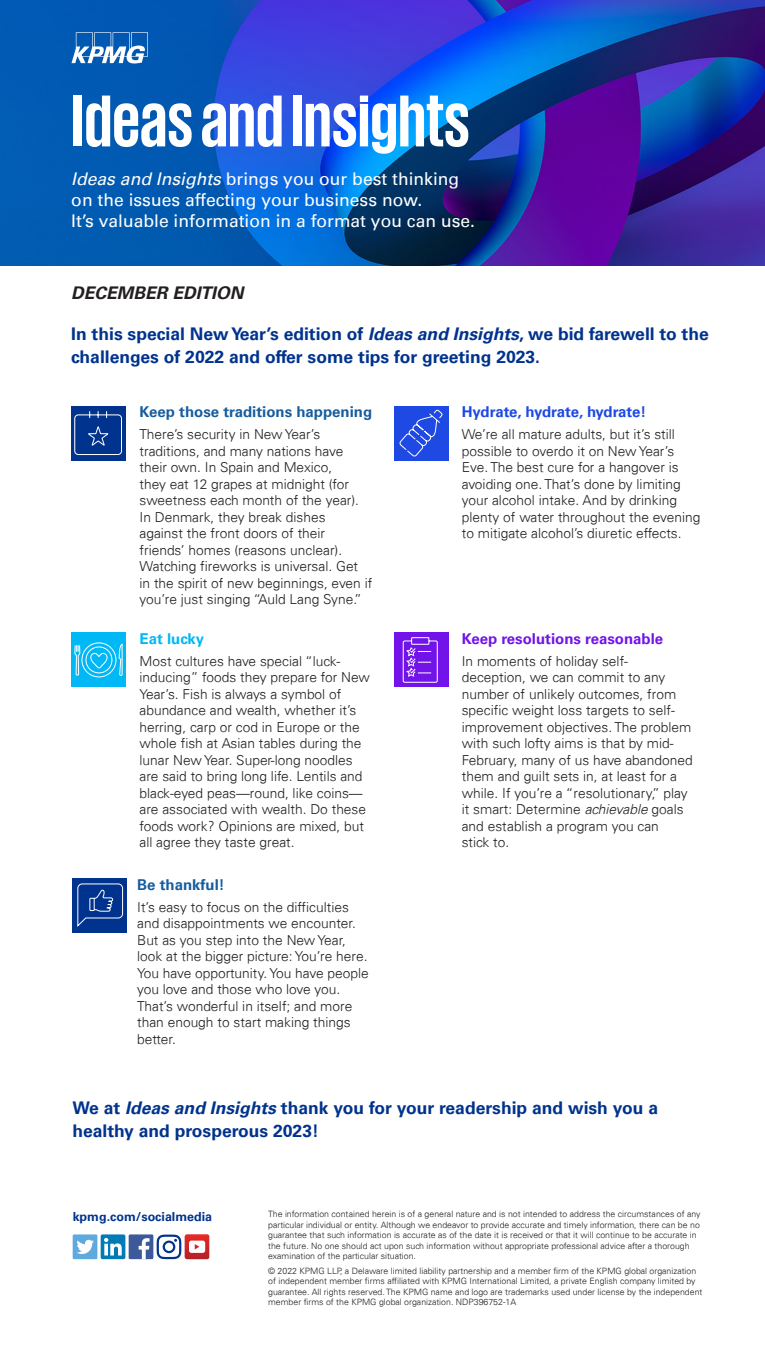
<style>
.page{position:relative;width:765px;height:1350px;background:#fff}
.page>*{position:absolute;margin:0;border:0;box-sizing:border-box;transform-origin:0 0}
.t1{font:700 75px "KPMG";color:#fff}
.t2{font:700 17.5px/22.5px "Univers 65";color:#00338d}
.t3{font:17.5px/21px "Univers 55 Roman";color:#fff}
.t4{font:italic 700 17.5px "Univers 65";color:#231f20}
.t5{font:700 15px "Univers 65";color:#175d9e}
.t6{font:700 15px "Univers 65";color:#7213ea}
.t7{font:700 15px "Univers 65";letter-spacing:-.02em;color:#1e49e2}
.t8{font:700 15px "Univers 65";color:#00b8f5}
.t9{font:300 13.75px/16.5px "Univers 45";color:#231f20}
.t10{font:700 12.5px "Univers 65";color:#00338d}
.t11{font:300 8.75px/10.5px "Univers 45";color:#231f20}
.s1{font-family:"Univers 55";font-style:italic}
.s2{font-style:italic}
</style>
<div class="page">
<div style="left:101px;top:1234px;width:24px;height:25px;background:#007bb6;border-radius:2px"></div>
<svg style="left:104px;top:1238px;width:18px;height:18px"></svg>
<div style="left:129px;top:1234px;width:24px;height:25px;background:#3c5a99"></div>
<svg style="left:139px;top:1238px;width:11px;height:21px"></svg>
<div style="left:73px;top:1234px;width:24px;height:25px;background:#5ea9dd"></div>
<svg style="left:76px;top:1240px;width:18px;height:14px"></svg>
<svg style="left:157px;top:1234px;width:52px;height:25px"></svg>
<img style="left:0;top:0;width:765px;height:265px">
<svg style="left:71px;top:32px;width:77px;height:31px"></svg>
<div style="left:71px;top:406px;width:55px;height:55px;background:#00338d"></div>
<div style="left:394px;top:406px;width:54px;height:55px;background:#1e49e2"></div>
<div style="left:71px;top:632px;width:55px;height:55px;background:#00b8f5"></div>
<div style="left:394px;top:632px;width:54px;height:55px;background:#7213ea"></div>
<div style="left:72px;top:878px;width:55px;height:55px;background:#00338d"></div>
<svg style="left:74px;top:411px;width:48px;height:44px"></svg>
<svg style="left:399px;top:409px;width:44px;height:48px"></svg>
<svg style="left:74px;top:642px;width:49px;height:36px"></svg>
<svg style="left:402px;top:637px;width:36px;height:46px"></svg>
<svg style="left:77px;top:883px;width:46px;height:44px"></svg>
<h1 class="t1" style="left:71px;top:83px;width:400px">Ideas and Insights</h1>
<p class="t3" style="left:71px;top:169px;width:405px"><span class="s1">Ideas and Insights</span> brings you our best thinking on the issues affecting your business now.<br>It’s valuable information in a format you can use.</p>
<p class="t4" style="left:71px;top:282px;width:174px">DECEMBER EDITION</p>
<p class="t2" style="left:71px;top:323px;width:639px">In this special New Year’s edition of <span class="s2">Ideas and Insights</span>, we bid farewell to the challenges of 2022 and offer some tips for greeting 2023.</p>
<p class="t5" style="left:140px;top:403px;width:234px">Keep those traditions happening</p>
<p class="t9" style="left:140px;top:426px;width:234px">There’s security in New Year’s traditions, and many nations have their own. In Spain and Mexico,<br>they eat 12 grapes at midnight (for sweetness each month of the year).<br>In Denmark, they break dishes against the front doors of their friends’ homes (reasons unclear).<br>Watching fireworks is universal. Get in the spirit of new beginnings, even if you’re just singing “Auld Lang Syne.”</p>
<p class="t8" style="left:140px;top:630px;width:66px">Eat lucky</p>
<p class="t9" style="left:140px;top:653px;width:232px">Most cultures have special “luck&shy;inducing” foods they prepare for New Year’s. Fish is always a symbol of abundance and wealth, whether it’s herring, carp or cod in Europe or the whole fish at Asian tables during the lunar New Year. Super-long noodles are said to bring long life. Lentils and black-eyed peas—round, like coins— are associated with wealth. Do these foods work? Opinions are mixed, but all agree they taste great.</p>
<p class="t5" style="left:137px;top:876px;width:89px">Be thankful!</p>
<p class="t9" style="left:137px;top:899px;width:233px">It’s easy to focus on the difficulties and disappointments we encounter.<br>But as you step into the New Year, look at the bigger picture: You’re here.<br>You have opportunity. You have people you love and those who love you.<br>That’s wonderful in itself; and more than enough to start making things better.</p>
<p class="t7" style="left:462px;top:403px;width:186px">Hydrate, hydrate, hydrate!</p>
<p class="t9" style="left:462px;top:426px;width:240px">We’re all mature adults, but it’s still possible to overdo it on New Year’s Eve. The best cure for a hangover is avoiding one. That’s done by limiting your alcohol intake. And by drinking plenty of water throughout the evening to mitigate alcohol’s diuretic effects.</p>
<p class="t6" style="left:462px;top:630px;width:203px">Keep resolutions reasonable</p>
<p class="t9" style="left:462px;top:653px;width:232px">In moments of holiday self&shy;deception, we can commit to any number of unlikely outcomes, from specific weight loss targets to self&shy;improvement objectives. The problem with such lofty aims is that by mid-<br>February, many of us have abandoned them and guilt sets in, at least for a while. If you’re a “resolutionary,” play it smart: Determine <span class="s2">achievable</span> goals and establish a program you can<br>stick to.</p>
<p class="t2" style="left:72px;top:1097px;width:587px">We at <span class="s2">Ideas and Insights</span> thank you for your readership and wish you a healthy and prosperous 2023!</p>
<p class="t10" style="left:73px;top:1209px;width:141px">kpmg.com/socialmedia</p>
<p class="t11" style="left:268px;top:1209px;width:434px">The information contained herein is of a general nature and is not intended to address the circumstances of any particular individual or entity. Although we endeavor to provide accurate and timely information, there can be no guarantee that such information is accurate as of the date it is received or that it will continue to be accurate in the future. No one should act upon such information without appropriate professional advice after a thorough examination of the particular situation.</p>
<p class="t11" style="left:268px;top:1265px;width:436px">© 2022 KPMG LLP, a Delaware limited liability partnership and a member firm of the KPMG global organization of independent member firms affiliated with KPMG International Limited, a private English company limited by guarantee. All rights reserved. The KPMG name and logo are trademarks used under license by the independent member firms of the KPMG global organization. NDP396752-1A</p>
</div>
